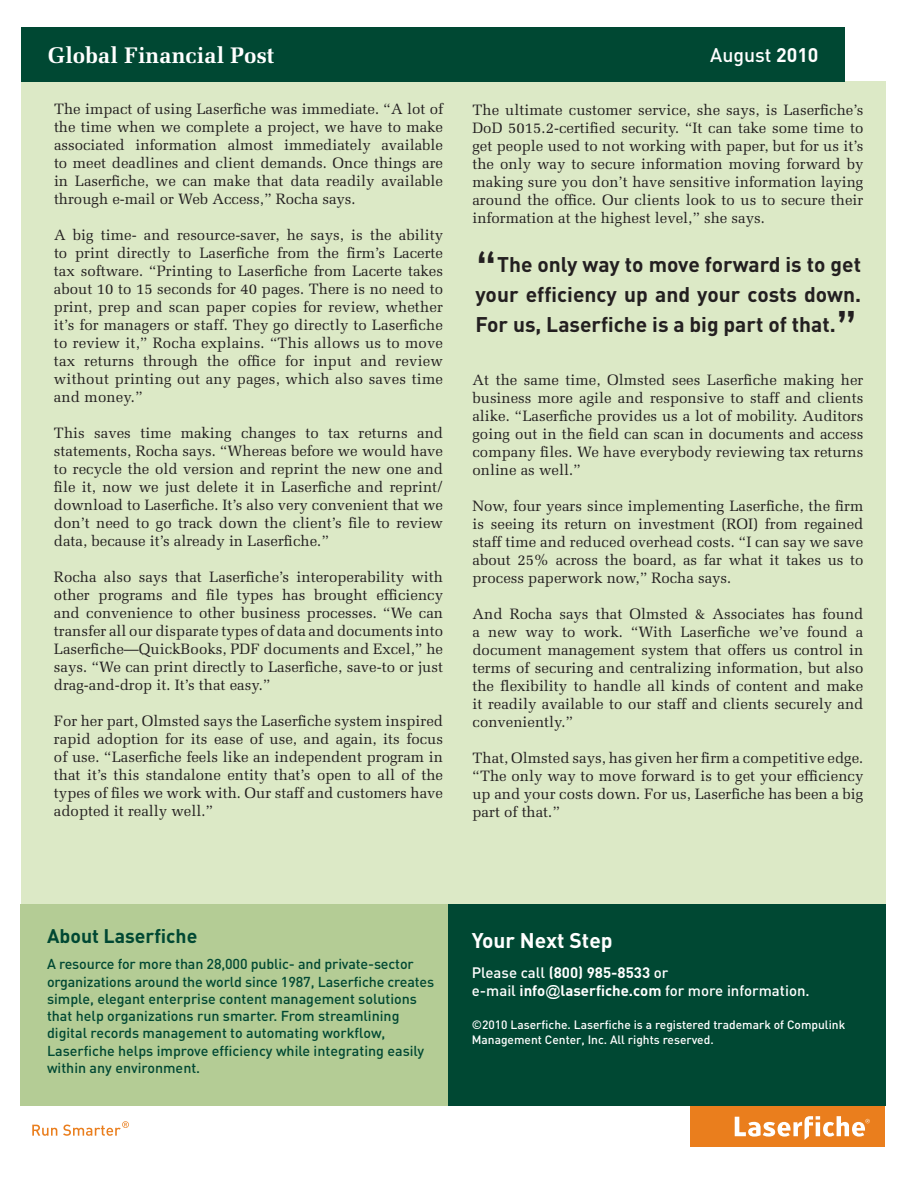
<style>
.page{position:relative;width:918px;height:1188px;background:#fff}
.page>*{position:absolute;margin:0;border:0;box-sizing:border-box;transform-origin:0 0}
.t1{font:700 22.5px "Melior";color:#fff}
.t2{font:700 21px/30px "DIN";color:#231f20;text-align:justify}
.t3{font:700 21px "DIN";color:#fff}
.t4{font:700 19.5px "DIN";color:#004833}
.t5{font:500 19.5px "DIN";color:#fff}
.t6{font:15px/18px "Melior";color:#231f20;text-align:justify}
.t7{font:500 15px/18px "DIN";color:#fff}
.t8{font:500 14.25px/17.2px "DIN";color:#004833}
.t9{font:500 12px/15px "DIN";color:#fff}
.s1{font-weight:700}
.s2{font-family:"Century Gothic";font-size:45px}
.s3{font-family:"Arial";font-weight:400}
</style>
<div class="page">
<div style="left:21px;top:81px;width:864px;height:825px;background:#dce9c6"></div>
<div style="left:21px;top:27px;width:823px;height:54px;background:#004833"></div>
<div style="left:690px;top:1106px;width:195px;height:40px;background:#ea7e1d"></div>
<svg style="left:735px;top:1116px;width:135px;height:24px"></svg>
<svg style="left:32px;top:1125px;width:25px;height:11px"></svg>
<svg style="left:63px;top:1121px;width:66px;height:15px"></svg>
<div style="left:448px;top:904px;width:437px;height:202px;background:#004833"></div>
<div style="left:20px;top:904px;width:428px;height:202px;background:#b4cc95"></div>
<h1 class="t1" style="left:48px;top:46px;width:228px">Global Financial Post</h1>
<h3 class="t5" style="left:710px;top:48px;width:110px">August <span class="s1">2010</span></h3>
<p class="t6" style="left:54px;top:102px;width:391px">The impact of using Laserfiche was immediate. “A lot of the time when we complete a project, we have to make associated information almost immediately available to meet deadlines and client demands. Once things are in Laserfiche, we can make that data readily available through e-mail or Web Access,” Rocha says.</p>
<p class="t6" style="left:54px;top:228px;width:391px">A big time- and resource-saver, he says, is the ability to print directly to Laserfiche from the firm’s Lacerte tax software. “Printing to Laserfiche from Lacerte takes about 10 to 15 seconds for 40 pages. There is no need to print, prep and scan paper copies for review, whether it’s for managers or staff. They go directly to Laserfiche to review it,” Rocha explains. “This allows us to move tax returns through the office for input and review without printing out any pages, which also saves time and money.”</p>
<p class="t6" style="left:54px;top:426px;width:391px">This saves time making changes to tax returns and statements, Rocha says. “Whereas before we would have to recycle the old version and reprint the new one and file it, now we just delete it in Laserfiche and reprint/ download to Laserfiche. It’s also very convenient that we don’t need to go track down the client’s file to review data, because it’s already in Laserfiche.”</p>
<p class="t6" style="left:54px;top:570px;width:391px">Rocha also says that Laserfiche’s interoperability with other programs and file types has brought efficiency and convenience to other business processes. “We can transfer all our disparate types of data and documents into Laserfiche—QuickBooks, PDF documents and Excel,” he says. “We can print directly to Laserfiche, save-to or just drag-and-drop it. It’s that easy.”</p>
<p class="t6" style="left:54px;top:714px;width:391px">For her part, Olmsted says the Laserfiche system inspired rapid adoption for its ease of use, and again, its focus of use. “Laserfiche feels like an independent program in that it’s this standalone entity that’s open to all of the types of files we work with. Our staff and customers have adopted it really well.”</p>
<p class="t6" style="left:472px;top:102px;width:392px">The ultimate customer service, she says, is Laserfiche’s DoD 5015.2-certified security. “It can take some time to get people used to not working with paper, but for us it’s the only way to secure information moving forward by making sure you don’t have sensitive information laying around the office. Our clients look to us to secure their information at the highest level,” she says.</p>
<h2 class="t2" style="left:476px;top:251px;width:387px"><span class="s2">“</span>The only way to move forward is to get your efficiency up and your costs down.<br>For us, Laserfiche is a big part of that.<span class="s2">”</span></h2>
<p class="t6" style="left:472px;top:372px;width:392px">At the same time, Olmsted sees Laserfiche making her business more agile and responsive to staff and clients alike. “Laserfiche provides us a lot of mobility. Auditors going out in the field can scan in documents and access company files. We have everybody reviewing tax returns online as well.”</p>
<p class="t6" style="left:472px;top:498px;width:392px">Now, four years since implementing Laserfiche, the firm is seeing its return on investment (ROI) from regained staff time and reduced overhead costs. “I can say we save about 25% across the board, as far what it takes us to process paperwork now,” Rocha says.</p>
<p class="t6" style="left:473px;top:606px;width:392px">And Rocha says that Olmsted &amp; Associates has found a new way to work. “With Laserfiche we’ve found a document management system that offers us control in terms of securing and centralizing information, but also the flexibility to handle all kinds of content and make it readily available to our staff and clients securely and conveniently.”</p>
<p class="t6" style="left:473px;top:750px;width:392px">That, Olmsted says, has given her firm a competitive edge. “The only way to move forward is to get your efficiency up and your costs down. For us, Laserfiche has been a big part of that.”</p>
<h3 class="t4" style="left:47px;top:929px;width:152px">About Laserfiche</h3>
<p class="t8" style="left:47px;top:957px;width:389px">A resource for more than 28,000 public- and private-sector organizations around the world since 1987, Laserfiche creates simple, elegant enterprise content management solutions that help organizations run smarter. From streamlining digital records management to automating workflow, Laserfiche helps improve efficiency while integrating easily within any environment.</p>
<h2 class="t3" style="left:472px;top:933px;width:142px">Your Next Step</h2>
<p class="t7" style="left:472px;top:965px;width:339px">Please call <span class="s1">(800) 985-8533</span> or<br>e-mail <span class="s1">info</span><span class="s3">@</span><span class="s1">laserfiche.com</span> for more information.</p>
<p class="t9" style="left:472px;top:1018px;width:375px">©2010 Laserfiche. Laserfiche is a registered trademark of Compulink<br>Management Center, Inc. All rights reserved.</p>
</div>
